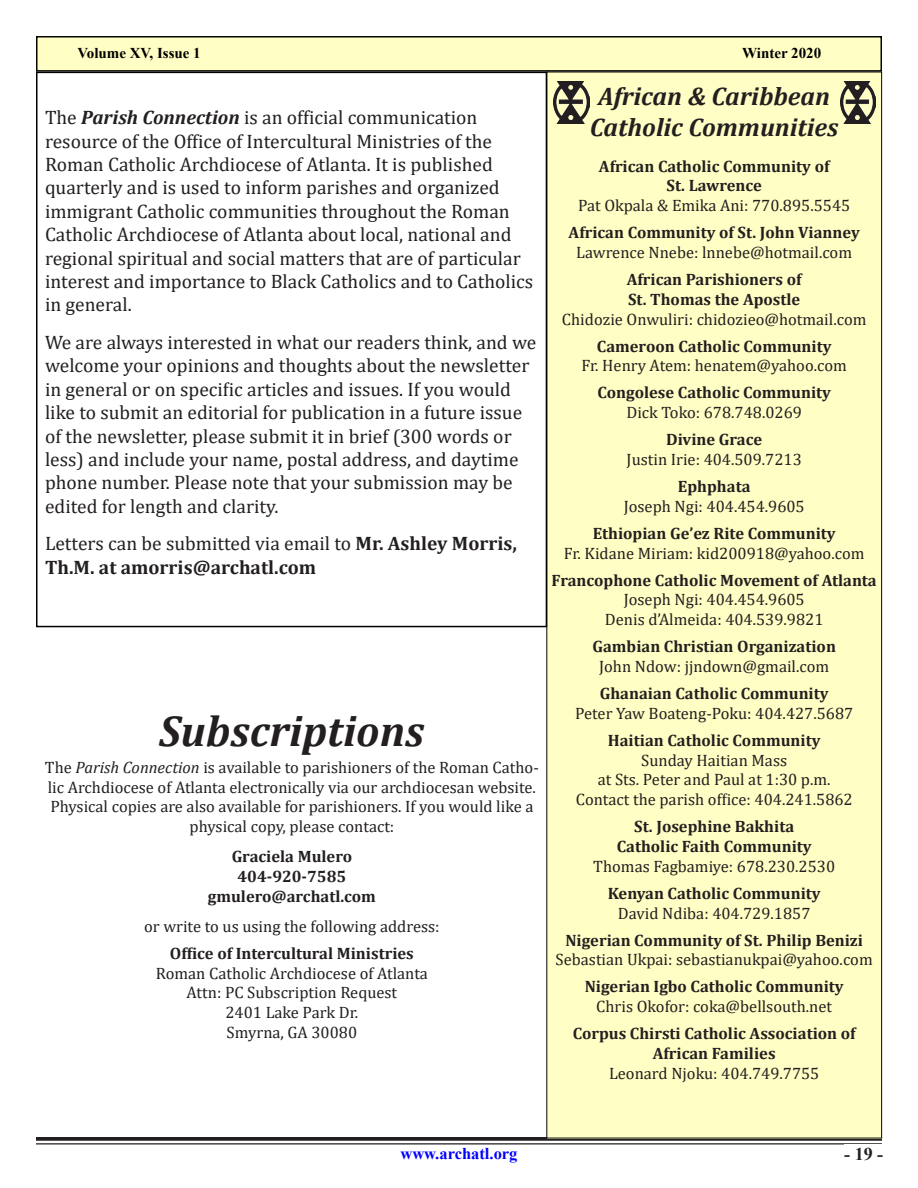
<style>
.page{position:relative;width:918px;height:1188px;background:#fff}
.page>*{position:absolute;margin:0;border:0;box-sizing:border-box;transform-origin:0 0}
.Ann{font:italic 700 43.5px "Cambria";color:#231f20}
.Ann-2{font:italic 700 25.5px "Cambria";color:#231f20}
.Ann-3{font:19.5px/23.4px "Cambria";color:#231f20}
.t1{font:700 19.5px/23.4px "Cambria";color:#231f20}
.t2{font:700 18px "Times New Roman";color:#231f20}
.t3{font:16.5px/19.8px "Cambria";color:#231f20;text-align:center}
.Ann-4{font:700 16.5px "Cambria";color:#231f20}
.t4{font:700 16.5px "Times New Roman";color:#00f}
.t5{font:700 15px "Times New Roman";color:#000}
.s1{font-weight:700;font-style:italic}
.s2{font-weight:400}
.s3{font-style:italic}
</style>
<div class="page">
<svg style="left:36px;top:1137px;width:846px;height:4px;background:#3a3735"></svg>
<hr style="left:36px;top:1143px;width:846px;height:2px;background:#231f20">
<div style="left:36px;top:36px;width:846px;height:36px;background:#fffec4;border:2px solid #040503"></div>
<div style="left:547px;top:72px;width:335px;height:1066px;background:#fffec4"></div>
<div style="left:844px;top:1144px;width:47px;height:20px;background:#fff"></div>
<div style="left:36px;top:72px;width:511px;height:555px;border:2px solid #000"></div>
<img style="left:840px;top:81px;width:36px;height:42px">
<img style="left:554px;top:81px;width:35px;height:42px">
<p class="t5" style="left:742px;top:42px;width:81px">Winter 2020</p>
<p class="t5" style="left:77px;top:42px;width:125px">Volume XV, Issue 1</p>
<p class="t5" style="left:742px;top:44px;width:79px">Spring 2015</p>
<p class="t5" style="left:141px;top:44px;width:68px">IV, I sue 2</p>
<p class="Ann-3" style="left:45px;top:106px;width:490px">The <span class="s1">Parish Connection</span> is an official communication resource of the Office of Intercultural Ministries of the Roman Catholic Archdiocese of Atlanta. It is published quarterly and is used to inform parishes and organized immigrant Catholic communities throughout the Roman Catholic Archdiocese of Atlanta about local, national and regional spiritual and social matters that are of particular interest and importance to Black Catholics and to Catholics in general.</p>
<p class="Ann-3" style="left:45px;top:331px;width:493px">We are always interested in what our readers think, and we welcome your opinions and thoughts about the newsletter in general or on specific articles and issues. If you would like to submit an editorial for publication in a future issue of the newsletter, please submit it in brief (300 words or less) and include your name, postal address, and daytime phone number. Please note that your submission may be edited for length and clarity.</p>
<p class="t1" style="left:45px;top:531px;width:474px"><span class="s2">Letters can be submitted via email to</span> Mr. Ashley Morris,<br>Th.M. at amorris@archatl.com</p>
<p class="Ann" style="left:159px;top:700px;width:267px">Subscriptions</p>
<p class="t3" style="left:45px;top:757px;width:495px">The <span class="s3">Parish Connection</span> is available to parishioners of the Roman Catho&shy;lic Archdiocese of Atlanta electronically via our archdiocesan website.<br>Physical copies are also available for parishioners. If you would like a physical copy, please contact:</p>
<p class="Ann-4" style="left:232px;top:845px;width:122px">Graciela Mulero</p>
<p class="Ann-4" style="left:237px;top:865px;width:110px">404-920-7585</p>
<p class="Ann-4" style="left:208px;top:885px;width:170px">gmulero@archatl.com</p>
<p class="t3" style="left:144px;top:916px;width:297px">or write to us using the following address:</p>
<p class="Ann-4" style="left:170px;top:942px;width:245px">Office of Intercultural Ministries</p>
<p class="t3" style="left:156px;top:963px;width:274px">Roman Catholic Archdiocese of Atlanta</p>
<p class="t3" style="left:187px;top:983px;width:212px">Attn: PC Subscription Request</p>
<p class="t3" style="left:226px;top:1003px;width:134px">2401 Lake Park Dr.</p>
<p class="t3" style="left:227px;top:1022px;width:132px">Smyrna, GA 30080</p>
<p class="Ann-2" style="left:598px;top:78px;width:233px">African &amp; Caribbean</p>
<p class="Ann-2" style="left:590px;top:109px;width:250px">Catholic Communities</p>
<p class="Ann-4" style="left:599px;top:154px;width:232px">African Catholic Community of</p>
<p class="Ann-4" style="left:667px;top:174px;width:97px">St. Lawrence</p>
<p class="t3" style="left:578px;top:196px;width:274px">Pat Okpala &amp; Emika Ani: 770.895.5545</p>
<p class="Ann-4" style="left:569px;top:221px;width:293px">African Community of St. John Vianney</p>
<p class="t3" style="left:576px;top:242px;width:277px">Lawrence Nnebe: lnnebe@hotmail.com</p>
<p class="Ann-4" style="left:627px;top:268px;width:176px">African Parishioners of</p>
<p class="Ann-4" style="left:628px;top:288px;width:174px">St. Thomas the Apostle</p>
<p class="t3" style="left:562px;top:309px;width:306px">Chidozie Onwuliri: chidozieo@hotmail.com</p>
<p class="Ann-4" style="left:597px;top:334px;width:236px">Cameroon Catholic Community</p>
<p class="t3" style="left:582px;top:356px;width:267px">Fr. Henry Atem: henatem@yahoo.com</p>
<p class="Ann-4" style="left:597px;top:381px;width:235px">Congolese Catholic Community</p>
<p class="t3" style="left:626px;top:403px;width:177px">Dick Toko: 678.748.0269</p>
<p class="Ann-4" style="left:666px;top:428px;width:97px">Divine Grace</p>
<p class="t3" style="left:627px;top:449px;width:177px">Justin Irie: 404.509.7213</p>
<p class="Ann-4" style="left:678px;top:475px;width:74px">Ephphata</p>
<p class="t3" style="left:624px;top:496px;width:183px">Joseph Ngi: 404.454.9605</p>
<p class="Ann-4" style="left:593px;top:522px;width:245px">Ethiopian Ge’ez Rite Community</p>
<p class="t3" style="left:564px;top:543px;width:302px">Fr. Kidane Miriam: kid200918@yahoo.com</p>
<p class="Ann-4" style="left:552px;top:568px;width:327px">Francophone Catholic Movement of Atlanta</p>
<p class="t3" style="left:624px;top:590px;width:183px">Joseph Ngi: 404.454.9605</p>
<p class="t3" style="left:605px;top:610px;width:220px">Denis d’Almeida: 404.539.9821</p>
<p class="Ann-4" style="left:592px;top:635px;width:245px">Gambian Christian Organization</p>
<p class="t3" style="left:599px;top:656px;width:232px">John Ndow: jjndown@gmail.com</p>
<p class="Ann-4" style="left:600px;top:682px;width:230px">Ghanaian Catholic Community</p>
<p class="t3" style="left:575px;top:703px;width:280px">Peter Yaw Boateng-Poku: 404.427.5687</p>
<p class="Ann-4" style="left:608px;top:729px;width:214px">Haitian Catholic Community</p>
<p class="t3" style="left:641px;top:750px;width:148px">Sunday Haitian Mass</p>
<p class="t3" style="left:598px;top:770px;width:234px">at Sts. Peter and Paul at 1:30 p.m.</p>
<p class="t3" style="left:576px;top:790px;width:279px">Contact the parish office: 404.241.5862</p>
<p class="Ann-4" style="left:634px;top:815px;width:162px">St. Josephine Bakhita</p>
<p class="Ann-4" style="left:617px;top:835px;width:196px">Catholic Faith Community</p>
<p class="t3" style="left:593px;top:856px;width:243px">Thomas Fagbamiye: 678.230.2530</p>
<p class="Ann-4" style="left:608px;top:882px;width:215px">Kenyan Catholic Community</p>
<p class="t3" style="left:618px;top:903px;width:194px">David Ndiba: 404.729.1857</p>
<p class="Ann-4" style="left:565px;top:928px;width:299px">Nigerian Community of St. Philip Benizi</p>
<p class="t3" style="left:556px;top:950px;width:319px">Sebastian Ukpai: sebastianukpai@yahoo.com</p>
<p class="Ann-4" style="left:585px;top:975px;width:261px">Nigerian Igbo Catholic Community</p>
<p class="t3" style="left:596px;top:997px;width:237px">Chris Okofor: coka@bellsouth.net</p>
<p class="Ann-4" style="left:573px;top:1022px;width:284px">Corpus Chirsti Catholic Association of</p>
<p class="Ann-4" style="left:653px;top:1042px;width:124px">African Families</p>
<p class="t3" style="left:609px;top:1063px;width:212px">Leonard Njoku: 404.749.7755</p>
<p class="t4" style="left:400px;top:1141px;width:119px">www.archatl.org</p>
<p class="t2" style="left:851px;top:1141px;width:21px">- 3</p>
<p class="t2" style="left:844px;top:1141px;width:40px">- 19 -</p>
</div>
